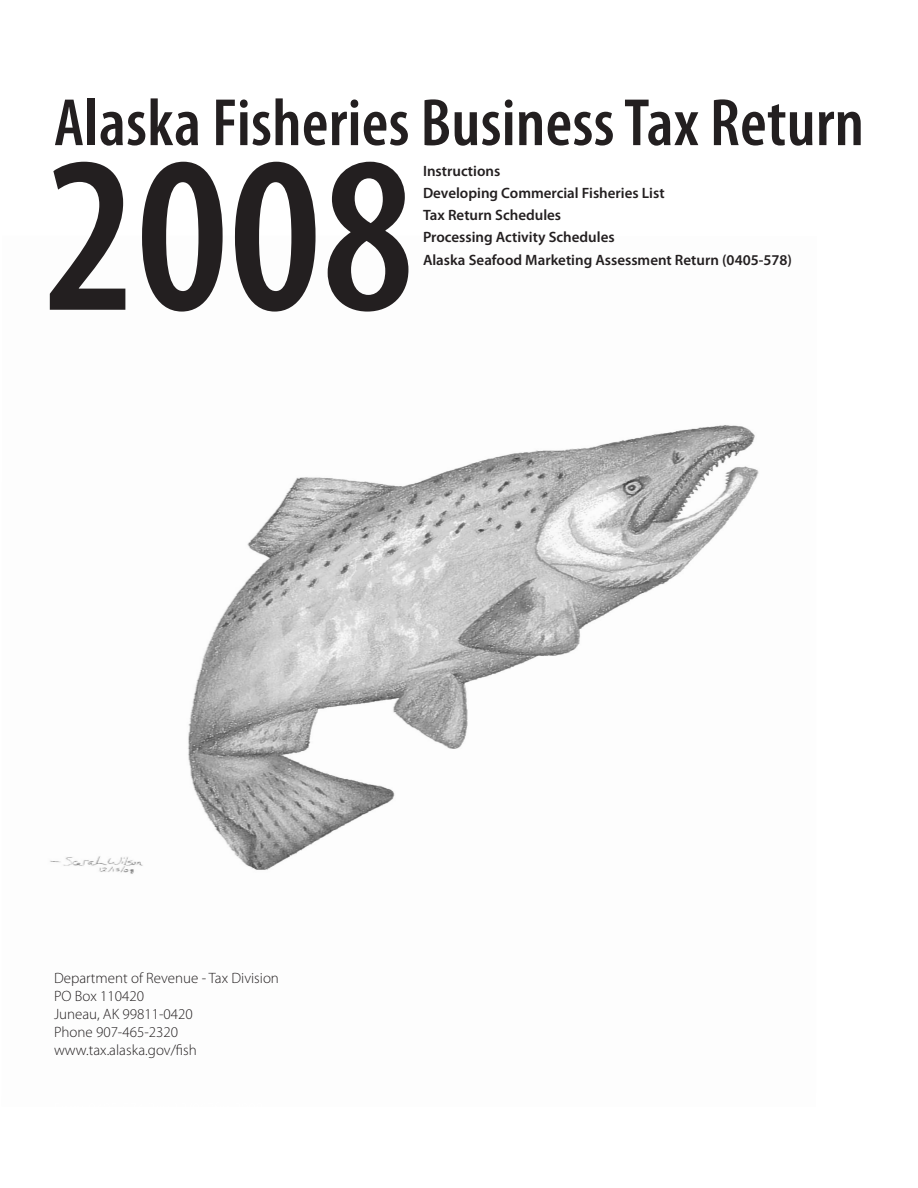
<style>
.page{position:relative;width:918px;height:1188px;background:#fff}
.page>*{position:absolute;margin:0;border:0;box-sizing:border-box;transform-origin:0 0}
.H1_header{font:600 condensed 225px "Myriad Pro";color:#231f20}
.H1_header-2{font:600 condensed 67.5px "Myriad Pro";letter-spacing:.005em;color:#231f20}
.H3_header{font:600 15px "Myriad Pro";color:#231f20}
._11pt_sans_no_spacin{font:300 15px/18px "Myriad Pro";color:#231f20}
</style>
<div class="page">
<img style="left:50px;top:425px;width:709px;height:449px">
<p class="H1_header-2" style="left:54px;top:81px;width:812px">Alaska Fisheries Business Tax Return</p>
<p class="H1_header" style="left:44px;top:96px;width:372px">2008</p>
<p class="H3_header" style="left:423px;top:161px;width:79px">Instructions</p>
<p class="H3_header" style="left:423px;top:183px;width:243px">Developing Commercial Fisheries List</p>
<p class="H3_header" style="left:423px;top:206px;width:140px">Tax Return Schedules</p>
<p class="H3_header" style="left:423px;top:228px;width:193px">Processing Activity Schedules</p>
<p class="H3_header" style="left:423px;top:250px;width:371px">Alaska Seafood Marketing Assessment Return (0405-578)</p>
<p class="_11pt_sans_no_spacin" style="left:54px;top:969px;width:227px">Department of Revenue - Tax Division<br>PO Box 110420<br>Juneau, AK 99811-0420<br>Phone 907-465-2320 www.tax.alaska.gov/fish</p>
</div>
